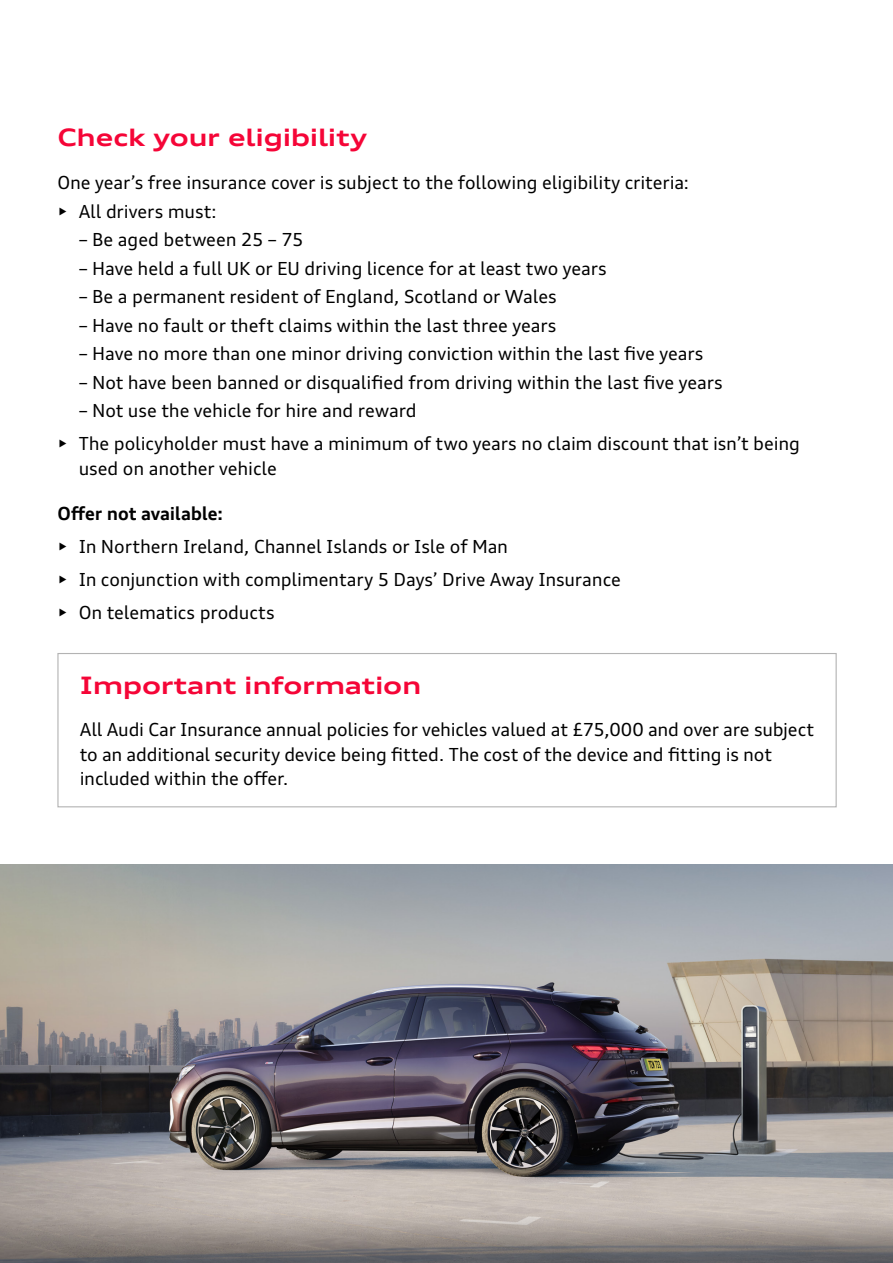
<style>
.page{position:relative;width:893px;height:1263px;background:#fff}
.page>*{position:absolute;margin:0;border:0;box-sizing:border-box;transform-origin:0 0}
.t1{font:700 expanded 24px "Audi Type";letter-spacing:-.01em;color:#f50537}
.t2{font:18px/24.3px "Audi Type";letter-spacing:-.005em;color:#000}
.t3{font:700 18px "Audi Type";letter-spacing:-.005em;color:#000}
</style>
<div class="page">
<div style="left:57px;top:653px;width:780px;height:154px;border:1px solid #b3b3b3"></div>
<img style="left:0;top:865px;width:893px;height:398px">
<h1 class="t1" style="left:57px;top:121px;width:311px">Check your eligibility</h1>
<p class="t2" style="left:57px;top:170px;width:633px">One year’s free insurance cover is subject to the following eligibility criteria:</p>
<p class="t2" style="left:57px;top:199px;width:161px">• All drivers must:</p>
<p class="t2" style="left:79px;top:227px;width:226px">– Be aged between 25 – 75</p>
<p class="t2" style="left:79px;top:256px;width:530px">– Have held a full UK or EU driving licence for at least two years</p>
<p class="t2" style="left:79px;top:284px;width:480px">– Be a permanent resident of England, Scotland or Wales</p>
<p class="t2" style="left:79px;top:313px;width:479px">– Have no fault or theft claims within the last three years</p>
<p class="t2" style="left:79px;top:342px;width:626px">– Have no more than one minor driving conviction within the last five years</p>
<p class="t2" style="left:79px;top:370px;width:646px">– Not have been banned or disqualified from driving within the last five years</p>
<p class="t2" style="left:79px;top:399px;width:340px">– Not use the vehicle for hire and reward</p>
<p class="t2" style="left:79px;top:431px;width:723px;text-indent:-21px">• The policyholder must have a minimum of two years no claim discount that isn’t being used on another vehicle</p>
<p class="t3" style="left:57px;top:502px;width:167px">Offer not available:</p>
<p class="t2" style="left:57px;top:534px;width:452px">• In Northern Ireland, Channel Islands or Isle of Man</p>
<p class="t2" style="left:57px;top:567px;width:565px">• In conjunction with complimentary 5 Days’ Drive Away Insurance</p>
<p class="t2" style="left:57px;top:600px;width:219px">• On telematics products</p>
<h1 class="t1" style="left:80px;top:668px;width:343px">Important information</h1>
<p class="t2" style="left:80px;top:718px;width:736px">All Audi Car Insurance annual policies for vehicles valued at £75,000 and over are subject to an additional security device being fitted. The cost of the device and fitting is not included within the offer.</p>
</div>
